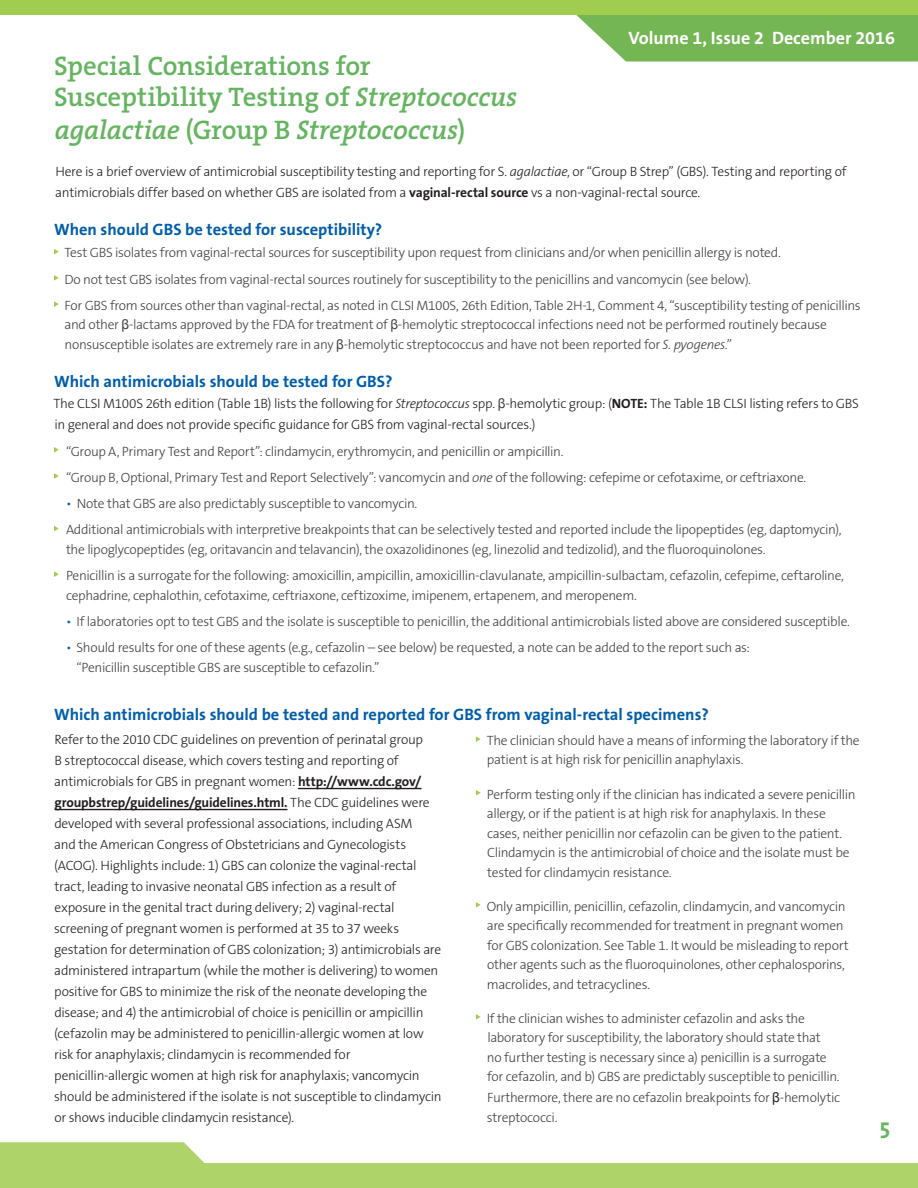
<style>
.page{position:relative;width:918px;height:1188px;background:#fff}
.page>*{position:absolute;margin:0;border:0;box-sizing:border-box;transform-origin:0 0}
.t1{font:600 27px/32px "The Serif B6";letter-spacing:-.005em;color:#65b460}
.t2{font:700 22.5px "The Sans";color:#65b460}
.t3{font:700 18px "The Sans B7";color:#fff}
.t4{font:700 16.5px "The Sans B7";color:#005daa}
.t5{font:300 13.5px/19.5px "The Sans B3";letter-spacing:-.025em;color:#414042}
.t6{font:300 13.5px/21px "The Sans B3";letter-spacing:-.02em;color:#231f20}
.t7{font:700 13.5px "The Sans B7";letter-spacing:-.01em;color:#231f20}
.s1{font-style:italic}
.s2{font-family:"The Sans B7";font-weight:700}
.s3{font-family:"Arial";font-weight:400}
.s4{font-family:"Arial";font-weight:400;color:#414042}
.s5{color:#005daa}
.s6{font-family:"The Sans B3";font-weight:300}
.s7{font-family:"Arial";font-weight:400;color:#231f20}
</style>
<div class="page">
<svg style="left:576px;top:15px;width:342px;height:47px;background:#7ebc61"></svg>
<div style="left:0;top:0;width:918px;height:15px;background:#a0cd4f"></div>
<svg style="left:0;top:1142px;width:918px;height:46px"></svg>
<svg style="left:54px;top:249px;width:5px;height:5px"></svg>
<svg style="left:54px;top:275px;width:5px;height:6px"></svg>
<svg style="left:54px;top:301px;width:5px;height:6px"></svg>
<svg style="left:54px;top:447px;width:5px;height:6px"></svg>
<svg style="left:54px;top:473px;width:5px;height:6px"></svg>
<svg style="left:54px;top:526px;width:5px;height:5px"></svg>
<svg style="left:54px;top:571px;width:5px;height:6px"></svg>
<hr style="left:298px;top:788px;width:124px;height:1px;background:#231f20">
<hr style="left:55px;top:809px;width:233px;height:1px;background:#231f20">
<svg style="left:476px;top:736px;width:5px;height:6px"></svg>
<svg style="left:476px;top:790px;width:5px;height:6px"></svg>
<svg style="left:476px;top:902px;width:5px;height:6px"></svg>
<svg style="left:476px;top:1014px;width:5px;height:6px"></svg>
<h3 class="t3" style="left:629px;top:29px;width:268px">Volume 1, Issue 2 December 2016</h3>
<h1 class="t1" style="left:54px;top:51px;width:465px">Special Considerations for<br>Susceptibility Testing of <span class="s1">Streptococcus agalactiae</span> (Group B <span class="s1">Streptococcus</span>)</h1>
<p class="t6" style="left:55px;top:162px;width:793px">Here is a brief overview of antimicrobial susceptibility testing and reporting for S. <span class="s1">agalactiae</span>, or “Group B Strep” (GBS). Testing and reporting of antimicrobials differ based on whether GBS are isolated from a <span class="s2">vaginal-rectal source</span> vs a non-vaginal-rectal source.</p>
<p class="t4" style="left:54px;top:220px;width:330px">When should GBS be tested for susceptibility?</p>
<p class="t5" style="left:64px;top:241px;width:798px;line-height:26.2px">Test GBS isolates from vaginal-rectal sources for susceptibility upon request from clinicians and/or when penicillin allergy is noted.<br>Do not test GBS isolates from vaginal-rectal sources routinely for susceptibility to the penicillins and vancomycin (see below).<br>For GBS from sources other than vaginal-rectal, as noted in CLSI M100S, 26th Edition, Table 2H-1, Comment 4, “susceptibility testing of penicillins</p>
<p class="t5" style="left:65px;top:316px;width:764px">and other <span class="s3">β</span>-lactams approved by the FDA for treatment of <span class="s3">β</span>-hemolytic streptococcal infections need not be performed routinely because nonsusceptible isolates are extremely rare in any <span class="s3">β</span>-hemolytic streptococcus and have not been reported for <span class="s1">S. pyogenes</span>.”</p>
<p class="t4" style="left:54px;top:372px;width:340px">Which antimicrobials should be tested for GBS?</p>
<p class="t6" style="left:53px;top:394px;width:807px">The CLSI M100S 26th edition (Table 1B) lists the following for <span class="s1">Streptococcus</span> spp. <span class="s4">β</span>-hemolytic group: (<span class="s2">NOTE:</span> The Table 1B CLSI listing refers to GBS in general and does not provide specific guidance for GBS from vaginal-rectal sources.)</p>
<p class="t5" style="left:66px;top:439px;width:742px;line-height:26.2px">“Group A, Primary Test and Report”: clindamycin, erythromycin, and penicillin or ampicillin.<br>“Group B, Optional, Primary Test and Report Selectively”: vancomycin and <span class="s1">one</span> of the following: cefepime or cefotaxime, or ceftriaxone.</p>
<p class="t5" style="left:66px;top:491px;width:777px;line-height:26.2px"><span class="s5">•</span> Note that GBS are also predictably susceptible to vancomycin.<br>Additional antimicrobials with interpretive breakpoints that can be selectively tested and reported include the lipopeptides (eg, daptomycin),</p>
<p class="t5" style="left:66px;top:537px;width:780px;line-height:26.2px">the lipoglycopeptides (eg, oritavancin and telavancin), the oxazolidinones (eg, linezolid and tedizolid), and the fluoroquinolones.<br>Penicillin is a surrogate for the following: amoxicillin, ampicillin, amoxicillin-clavulanate, ampicillin-sulbactam, cefazolin, cefepime, ceftaroline,</p>
<p class="t5" style="left:66px;top:586px;width:572px">cephadrine, cephalothin, cefotaxime, ceftriaxone, ceftizoxime, imipenem, ertapenem, and meropenem.</p>
<p class="t5" style="left:66px;top:612px;width:785px"><span class="s5">•</span> If laboratories opt to test GBS and the isolate is susceptible to penicillin, the additional antimicrobials listed above are considered susceptible.</p>
<p class="t5" style="left:77px;top:639px;width:675px;text-indent:-11px"><span class="s5">•</span> Should results for one of these agents (e.g., cefazolin – see below) be requested, a note can be added to the report such as: “Penicillin susceptible GBS are susceptible to cefazolin.”</p>
<p class="t4" style="left:54px;top:706px;width:657px">Which antimicrobials should be tested and reported for GBS from vaginal-rectal specimens?</p>
<p class="t6" style="left:54px;top:730px;width:370px">Refer to the 2010 CDC guidelines on prevention of perinatal group<br>B streptococcal disease, which covers testing and reporting of antimicrobials for GBS in pregnant women: <span class="s2">http://www.cdc.gov/</span></p>
<p class="t7" style="left:55px;top:795px;width:377px">groupbstrep/guidelines/guidelines.html. <span class="s6">The CDC guidelines were</span></p>
<p class="t6" style="left:54px;top:814px;width:389px">developed with several professional associations, including ASM<br>and the American Congress of Obstetricians and Gynecologists (ACOG). Highlights include: 1) GBS can colonize the vaginal-rectal tract, leading to invasive neonatal GBS infection as a result of exposure in the genital tract during delivery; 2) vaginal-rectal screening of pregnant women is performed at 35 to 37 weeks gestation for determination of GBS colonization; 3) antimicrobials are administered intrapartum (while the mother is delivering) to women positive for GBS to minimize the risk of the neonate developing the disease; and 4) the antimicrobial of choice is penicillin or ampicillin (cefazolin may be administered to penicillin-allergic women at low risk for anaphylaxis; clindamycin is recommended for penicillin-allergic women at high risk for anaphylaxis; vancomycin should be administered if the isolate is not susceptible to clindamycin or shows inducible clindamycin resistance).</p>
<p class="t5" style="left:487px;top:731px;width:375px">The clinician should have a means of informing the laboratory if the patient is at high risk for penicillin anaphylaxis.</p>
<p class="t5" style="left:487px;top:785px;width:370px">Perform testing only if the clinician has indicated a severe penicillin allergy, or if the patient is at high risk for anaphylaxis. In these cases, neither penicillin nor cefazolin can be given to the patient.<br>Clindamycin is the antimicrobial of choice and the isolate must be tested for clindamycin resistance.</p>
<p class="t5" style="left:487px;top:897px;width:364px">Only ampicillin, penicillin, cefazolin, clindamycin, and vancomycin are specifically recommended for treatment in pregnant women for GBS colonization. See Table 1. It would be misleading to report other agents such as the fluoroquinolones, other cephalosporins, macrolides, and tetracyclines.</p>
<p class="t5" style="left:487px;top:1009px;width:355px">If the clinician wishes to administer cefazolin and asks the laboratory for susceptibility, the laboratory should state that<br>no further testing is necessary since a) penicillin is a surrogate for cefazolin, and b) GBS are predictably susceptible to penicillin.</p>
<p class="t5" style="left:487px;top:1089px;width:355px">Furthermore, there are no cefazolin breakpoints for <span class="s7">β</span>-hemolytic streptococci.</p>
<h2 class="t2" style="left:880px;top:1108px;width:12px">5</h2>
</div>
